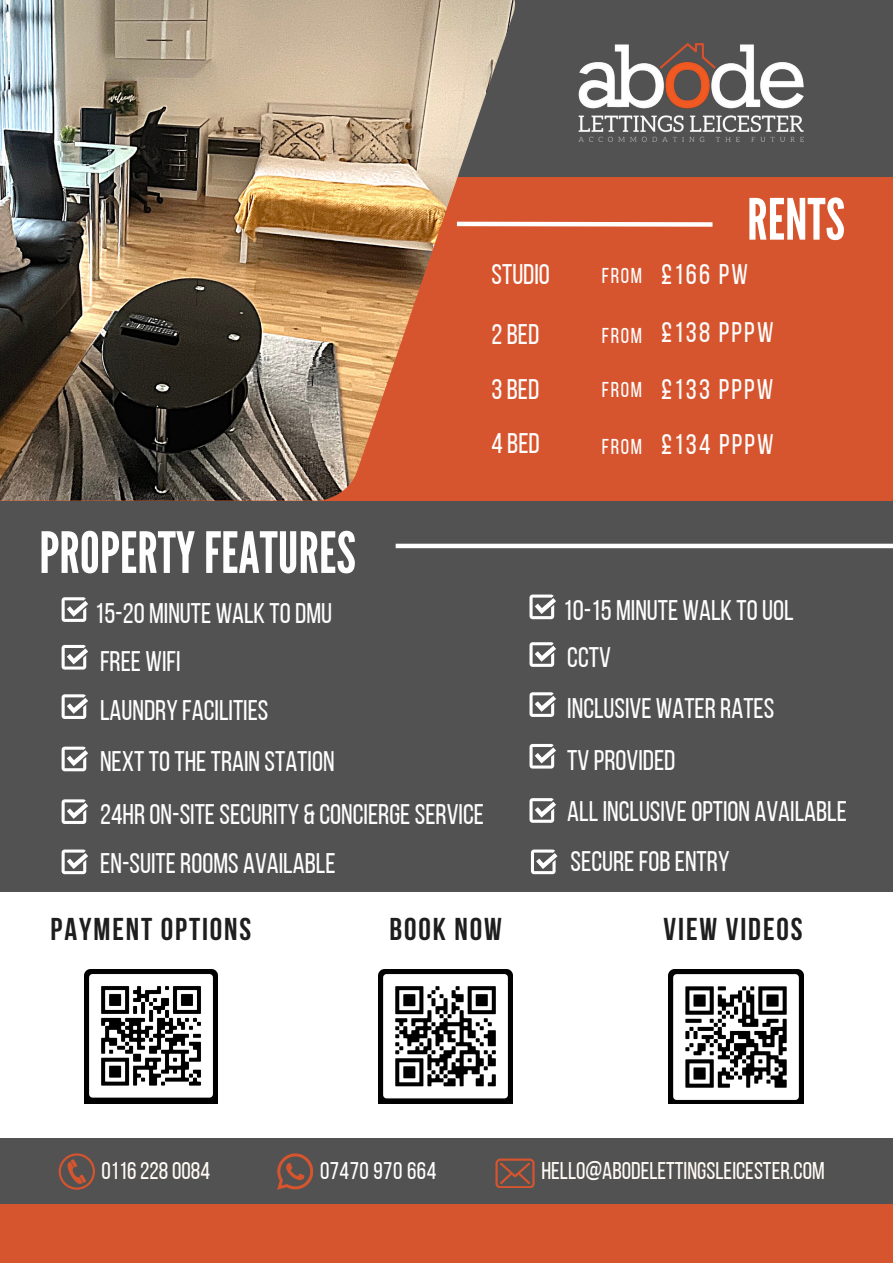
<style>
.page{position:relative;width:893px;height:1264px;background:#fff}
.page>*{position:absolute;margin:0;border:0;box-sizing:border-box;transform-origin:0 0}
.t1{font:56.85px "League Gothic";color:#fff}
.t2{font:56.7px "League Gothic";color:#fefefe}
.t3{font:700 31.5px "Bebas Neue";letter-spacing:.06em;color:#1e1e1e}
.t4{font:28.35px "Bebas Neue";color:#fefefe}
.t5{font:24.15px "Bebas Neue";color:#fffbf5}
.t6{font:24px "Bebas Neue";letter-spacing:.02em;color:#fefefe}
.t7{font:21.45px "Bebas Neue";letter-spacing:.075em;color:#fefefe}
</style>
<div class="page">
<div style="left:0;top:0;width:892px;height:1262px;background:#525252"></div>
<div style="left:0;top:1204px;width:892px;height:58px;background:#d7552e"></div>
<div style="left:0;top:177px;width:892px;height:323px;background:#d7552e"></div>
<img style="left:578px;top:43px;width:226px;height:99px">
<svg style="left:59px;top:1153px;width:36px;height:36px"></svg>
<svg style="left:277px;top:1153px;width:36px;height:36px"></svg>
<svg style="left:495px;top:1158px;width:39px;height:29px"></svg>
<svg style="left:515px;top:221px;width:198px;height:6px"></svg>
<svg style="left:529px;top:594px;width:27px;height:25px"></svg>
<svg style="left:62px;top:597px;width:26px;height:25px"></svg>
<svg style="left:62px;top:694px;width:26px;height:25px"></svg>
<svg style="left:529px;top:692px;width:27px;height:25px"></svg>
<svg style="left:62px;top:746px;width:26px;height:25px"></svg>
<svg style="left:62px;top:645px;width:26px;height:24px"></svg>
<svg style="left:529px;top:642px;width:27px;height:25px"></svg>
<svg style="left:529px;top:744px;width:27px;height:24px"></svg>
<svg style="left:529px;top:798px;width:27px;height:24px"></svg>
<svg style="left:62px;top:799px;width:26px;height:25px"></svg>
<div style="left:0;top:892px;width:892px;height:246px;background:#fff"></div>
<img style="left:378px;top:969px;width:134px;height:134px">
<img style="left:668px;top:969px;width:135px;height:134px">
<img style="left:0;top:0;width:515px;height:500px">
<img style="left:84px;top:969px;width:133px;height:134px">
<svg style="left:62px;top:849px;width:26px;height:25px"></svg>
<svg style="left:531px;top:849px;width:26px;height:25px"></svg>
<div style="left:395px;top:543px;width:497px;height:5px;background:#fff"></div>
<p class="t2" style="left:39px;top:520px;width:318px">PROPERTYFEATURES</p>
<p class="t1" style="left:747px;top:186px;width:99px">RENTS</p>
<p class="t4" style="left:491px;top:263px;width:60px">STUDIO</p>
<p class="t4" style="left:491px;top:322px;width:49px">2BED</p>
<p class="t7" style="left:601px;top:267px;width:42px">FROM</p>
<p class="t7" style="left:601px;top:327px;width:42px">FROM</p>
<p class="t4" style="left:661px;top:263px;width:88px">£166 PW</p>
<p class="t4" style="left:661px;top:321px;width:114px">£138 PPPW</p>
<p class="t4" style="left:491px;top:378px;width:49px">3BED</p>
<p class="t7" style="left:601px;top:380px;width:42px">FROM</p>
<p class="t4" style="left:661px;top:378px;width:114px">£133 PPPW</p>
<p class="t4" style="left:491px;top:431px;width:50px">4 BED</p>
<p class="t7" style="left:601px;top:438px;width:42px">FROM</p>
<p class="t4" style="left:661px;top:433px;width:114px">£134 PPPW</p>
<p class="t4" style="left:95px;top:601px;width:239px">15-20 MINUTE WALK TODMU</p>
<p class="t4" style="left:563px;top:598px;width:232px">10-15 MINUTE WALK TOUOL</p>
<p class="t4" style="left:100px;top:649px;width:82px">FREE WIFI</p>
<p class="t4" style="left:100px;top:698px;width:170px">LAUNDRY FACILITIES</p>
<p class="t4" style="left:567px;top:646px;width:45px">CCTV</p>
<p class="t4" style="left:567px;top:696px;width:208px">INCLUSIVE WATERRATES</p>
<p class="t4" style="left:100px;top:750px;width:236px">NEXTTOTHETRAIN STATION</p>
<p class="t4" style="left:567px;top:748px;width:110px">TV PROVIDED</p>
<p class="t4" style="left:100px;top:802px;width:385px">24HRON-SITESECURITY &amp; CONCIERGESERVICE</p>
<p class="t4" style="left:567px;top:799px;width:281px">ALLINCLUSIVEOPTION AVAILABLE</p>
<p class="t4" style="left:100px;top:851px;width:237px">EN-SUITEROOMS AVAILABLE</p>
<p class="t4" style="left:570px;top:850px;width:160px">SECUREFOBENTRY</p>
<p class="t3" style="left:51px;top:916px;width:202px">PAYMENT OPTIONS</p>
<p class="t3" style="left:389px;top:916px;width:114px">BOOK NOW</p>
<p class="t3" style="left:663px;top:916px;width:140px">VIEW VIDEOS</p>
<p class="t5" style="left:101px;top:1160px;width:110px">01162280084</p>
<p class="t5" style="left:541px;top:1160px;width:285px">HELLO@ABODELETTINGSLEICESTER.COM</p>
<p class="t6" style="left:320px;top:1161px;width:118px">07470 970 664</p>
</div>
